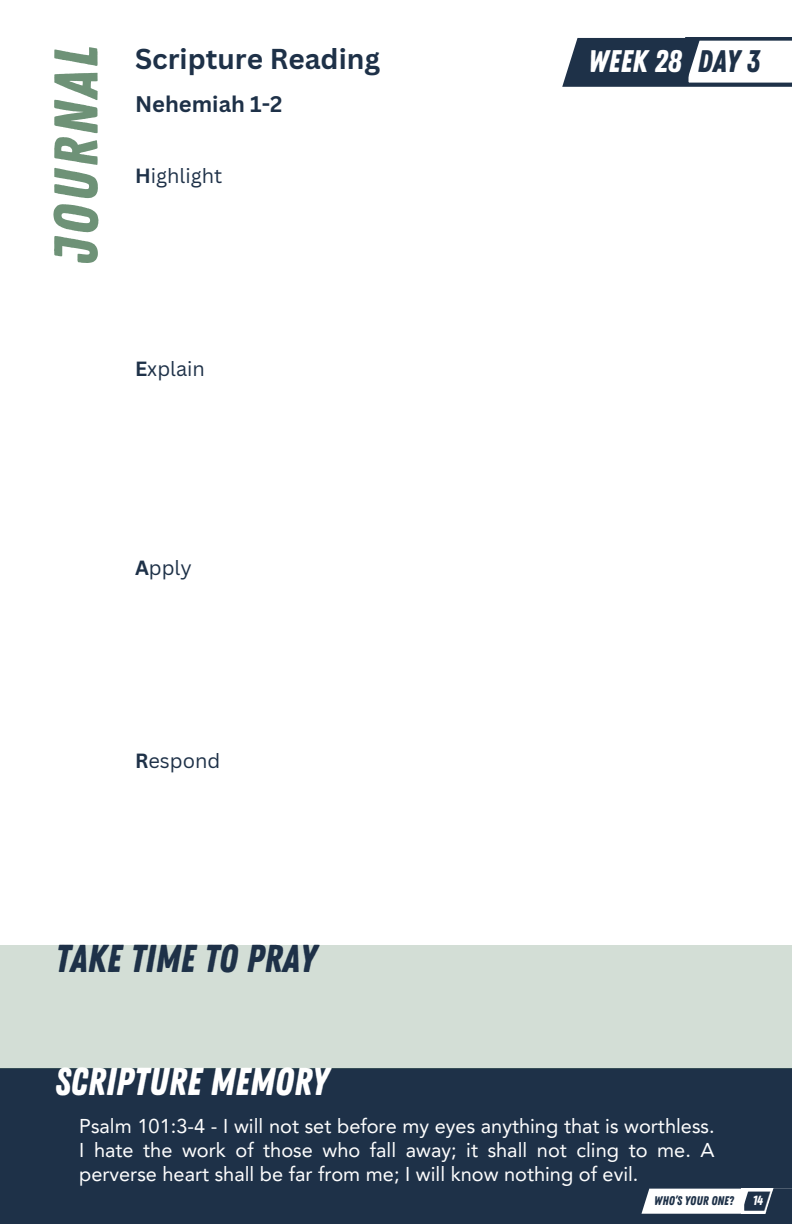
<style>
.page{position:relative;width:792px;height:1224px;background:#fff}
.page>*{position:absolute;margin:0;border:0;box-sizing:border-box;transform-origin:0 0}
.t1{font:61.8px "Zing Rust Base";color:#6e9277}
.t2{font:38.8px "Zing Rust Base";color:#fff}
.t3{font:38.8px "Zing Rust Base";color:#1e3148}
.t4{font:31.2px "Zing Rust Base";color:#fff}
.t5{font:31.2px "Zing Rust Base";color:#1e3148}
.t6{font:28.4px "Canva Sans";color:#fff}
.t7{font:700 28px "Canva Sans";color:#1e3148}
.t8{font:700 22px "Canva Sans";color:#1e3148}
.t9{font:20px/24px "Avenir LT Pro";color:#fefefe;text-align:justify}
.t10{font:20px "Canva Sans";color:#1e3148}
.t11{font:13.2px "Zing Rust Base";color:#fff}
.t12{font:12.6px "Zing Rust Base";color:#1e3148}
.s1{font-weight:700}
</style>
<div class="page">
<div style="left:0;top:1068px;width:792px;height:156px;background:#1e3148"></div>
<div style="left:0;top:945px;width:792px;height:123px;background:#d3ded6"></div>
<svg style="left:641px;top:1188px;width:151px;height:26px"></svg>
<svg style="left:562px;top:38px;width:230px;height:49px"></svg>
<h2 class="t1" style="left:40px;top:265px;width:221px;rotate:-90deg">JOURNAL</h2>
<h3 class="t7" style="left:135px;top:39px;width:247px">Scripture Reading</h3>
<p class="t8" style="left:135px;top:88px;width:149px">Nehemiah 1-2</p>
<h6 class="t10" style="left:135px;top:161px;width:89px"><span class="s1">H</span>ighlight</h6>
<h4 class="t10" style="left:135px;top:354px;width:71px"><span class="s1">E</span>xplain</h4>
<h5 class="t10" style="left:135px;top:554px;width:58px"><span class="s1">A</span>pply</h5>
<h2 class="t10" style="left:135px;top:747px;width:87px"><span class="s1">R</span>espond</h2>
<h2 class="t3" style="left:55px;top:935px;width:263px">TAKE TIME TO PRAY</h2>
<h6 class="t2" style="left:55px;top:1059px;width:275px">SCRIPTURE MEMORY</h6>
<h6 class="t4" style="left:588px;top:43px;width:95px">WEEK 28</h6>
<p class="t5" style="left:698px;top:43px;width:64px">DAY 3</p>
<h1 class="t9" style="left:79px;top:1116px;width:637px">Psalm 101:3-4 - I will not set before my eyes anything that is worthless.<br>I hate the work of those who fall away; it shall not cling to me. A perverse heart shall be far from me; I will know nothing of evil.</h1>
<h3 class="t12" style="left:654px;top:1194px;width:81px">WHO’S YOUR ONE?</h3>
<h6 class="t11" style="left:753px;top:1193px;width:12px">14</h6>
<h6 class="t6" style="left:764px;top:1180px;width:12px">/</h6>
</div>
